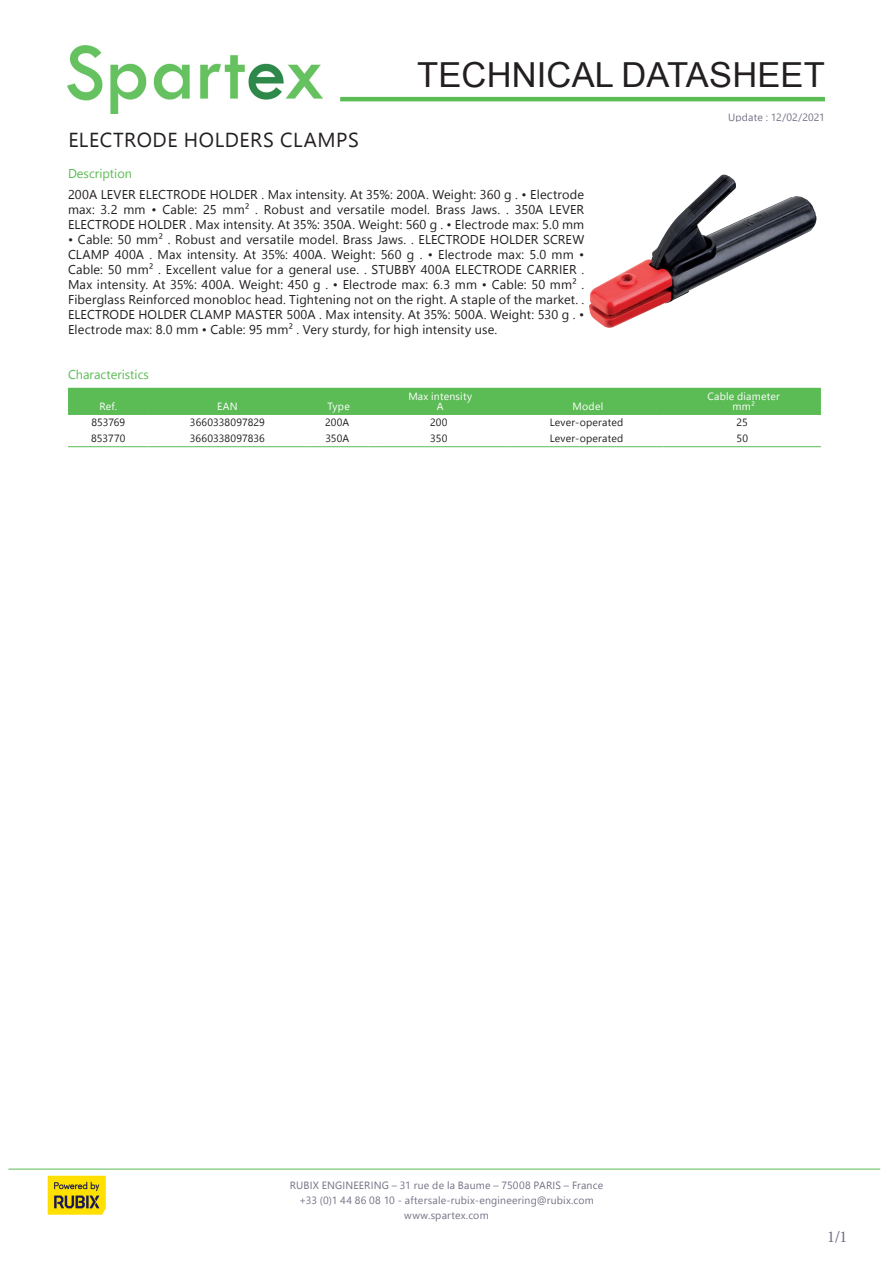
<style>
.page{position:relative;width:893px;height:1263px;background:#fff}
.page>*{position:absolute;margin:0;border:0;box-sizing:border-box;transform-origin:0 0}
.t1{font:34.5px "Arial";letter-spacing:.005em;color:#231f20}
.STANDARD_RANGE_LABEL{font:20.25px "Segoe UI";letter-spacing:.03em;color:#231f20}
.PAGE_NUMBER{font:16.5px "Minion Pro";color:#757085}
.STANDARD_RANGE_DESCR{font:12.75px/15px "Segoe UI";letter-spacing:.01em;color:#231f20;text-align:justify}
.STANDARD_SUBTITLE{font:12.75px "Segoe UI";color:#5bbb54}
.DATE_LABEL{font:10.5px "Segoe UI";letter-spacing:.015em;color:#757085}
._08-TAB_BODY{font:10.5px "Segoe UI";letter-spacing:.02em;color:#231f20}
._08-TAB_HEADER{font:10.5px "Segoe UI";letter-spacing:.02em;color:#fff}
._08-TAB_REF_BODY{font:10.5px "Segoe UI";letter-spacing:.005em;color:#231f20}
._08-TAB_REF_HEADER{font:10.5px "Segoe UI";letter-spacing:.02em;color:#fff}
</style>
<div class="page">
<img style="left:47px;top:1175px;width:59px;height:40px">
<hr style="left:9px;top:1169px;width:871px;height:1px;background:#5bbb54">
<img style="left:68px;top:45px;width:255px;height:68px">
<hr style="left:340px;top:97px;width:485px;height:4px;background:#5bbb54">
<img style="left:589px;top:175px;width:227px;height:153px">
<div style="left:68px;top:388px;width:753px;height:26px;background:#5bbb54"></div>
<hr style="left:68px;top:414px;width:81px;height:1px;background:#5bbb54">
<hr style="left:149px;top:414px;width:157px;height:1px;background:#5bbb54">
<hr style="left:306px;top:414px;width:62px;height:1px;background:#5bbb54">
<hr style="left:368px;top:414px;width:141px;height:1px;background:#5bbb54">
<hr style="left:509px;top:414px;width:155px;height:1px;background:#5bbb54">
<hr style="left:664px;top:414px;width:157px;height:1px;background:#5bbb54">
<hr style="left:68px;top:446px;width:81px;height:1px;background:#5bbb54">
<hr style="left:149px;top:446px;width:157px;height:1px;background:#5bbb54">
<hr style="left:306px;top:446px;width:62px;height:1px;background:#5bbb54">
<hr style="left:368px;top:446px;width:141px;height:1px;background:#5bbb54">
<hr style="left:509px;top:446px;width:155px;height:1px;background:#5bbb54">
<hr style="left:664px;top:446px;width:157px;height:1px;background:#5bbb54">
<p class="STANDARD_RANGE_LABEL" style="left:68px;top:123px;width:292px">ELECTRODE HOLDERS CLAMPS</p>
<p class="STANDARD_SUBTITLE" style="left:68px;top:164px;width:66px">Description</p>
<p class="t1" style="left:417px;top:51px;width:409px">TECHNICAL DATASHEET</p>
<p class="DATE_LABEL" style="left:728px;top:109px;width:98px">Update : 12/02/2021</p>
<p class="STANDARD_RANGE_DESCR" style="left:68px;top:187px;width:518px">200A LEVER ELECTRODE HOLDER . Max intensity. At 35%: 200A. Weight: 360 g . • Electrode max: 3.2 mm • Cable: 25 mm² . Robust and versatile model. Brass Jaws. . 350A LEVER ELECTRODE HOLDER . Max intensity. At 35%: 350A. Weight: 560 g . • Electrode max: 5.0 mm</p>
<p class="STANDARD_RANGE_DESCR" style="left:68px;top:232px;width:518px">• Cable: 50 mm² . Robust and versatile model. Brass Jaws. . ELECTRODE HOLDER SCREW CLAMP 400A . Max intensity. At 35%: 400A. Weight: 560 g . • Electrode max: 5.0 mm • Cable: 50 mm² . Excellent value for a general use. . STUBBY 400A ELECTRODE CARRIER .<br>Max intensity. At 35%: 400A. Weight: 450 g . • Electrode max: 6.3 mm • Cable: 50 mm² .<br>Fiberglass Reinforced monobloc head. Tightening not on the right. A staple of the market. .<br>ELECTRODE HOLDER CLAMP MASTER 500A . Max intensity. At 35%: 500A. Weight: 530 g . • Electrode max: 8.0 mm • Cable: 95 mm² . Very sturdy, for high intensity use.</p>
<p class="STANDARD_SUBTITLE" style="left:68px;top:364px;width:82px">Characteristics</p>
<p class="_08-TAB_REF_HEADER" style="left:99px;top:398px;width:19px">Ref.</p>
<p class="_08-TAB_REF_HEADER" style="left:217px;top:398px;width:22px">EAN</p>
<p class="_08-TAB_HEADER" style="left:327px;top:398px;width:24px">Type</p>
<p class="_08-TAB_HEADER" style="left:408px;top:387px;width:65px">Max intensity</p>
<p class="_08-TAB_HEADER" style="left:437px;top:398px;width:8px">A</p>
<p class="_08-TAB_HEADER" style="left:573px;top:398px;width:32px">Model</p>
<p class="_08-TAB_HEADER" style="left:707px;top:387px;width:74px">Cable diameter</p>
<p class="_08-TAB_HEADER" style="left:733px;top:398px;width:24px">mm²</p>
<p class="_08-TAB_REF_BODY" style="left:91px;top:414px;width:35px">853769</p>
<p class="_08-TAB_REF_BODY" style="left:190px;top:414px;width:76px">3660338097829</p>
<p class="_08-TAB_BODY" style="left:325px;top:414px;width:26px">200A</p>
<p class="_08-TAB_BODY" style="left:430px;top:414px;width:19px">200</p>
<p class="_08-TAB_BODY" style="left:550px;top:414px;width:75px">Lever-operated</p>
<p class="_08-TAB_BODY" style="left:737px;top:414px;width:13px">25</p>
<p class="_08-TAB_REF_BODY" style="left:91px;top:430px;width:36px">853770</p>
<p class="_08-TAB_REF_BODY" style="left:190px;top:430px;width:77px">3660338097836</p>
<p class="_08-TAB_BODY" style="left:325px;top:430px;width:25px">350A</p>
<p class="_08-TAB_BODY" style="left:430px;top:430px;width:19px">350</p>
<p class="_08-TAB_BODY" style="left:550px;top:430px;width:75px">Lever-operated</p>
<p class="_08-TAB_BODY" style="left:737px;top:430px;width:13px">50</p>
<p class="DATE_LABEL" style="left:290px;top:1176px;width:315px">RUBIX ENGINEERING – 31 rue de la Baume – 75008 PARIS – France</p>
<p class="DATE_LABEL" style="left:299px;top:1191px;width:296px">+33 (0)1 44 86 08 10 - aftersale-rubix-engineering@rubix.com</p>
<p class="DATE_LABEL" style="left:404px;top:1206px;width:86px">www.spartex.com</p>
<p class="PAGE_NUMBER" style="left:827px;top:1226px;width:22px">1/1</p>
</div>
